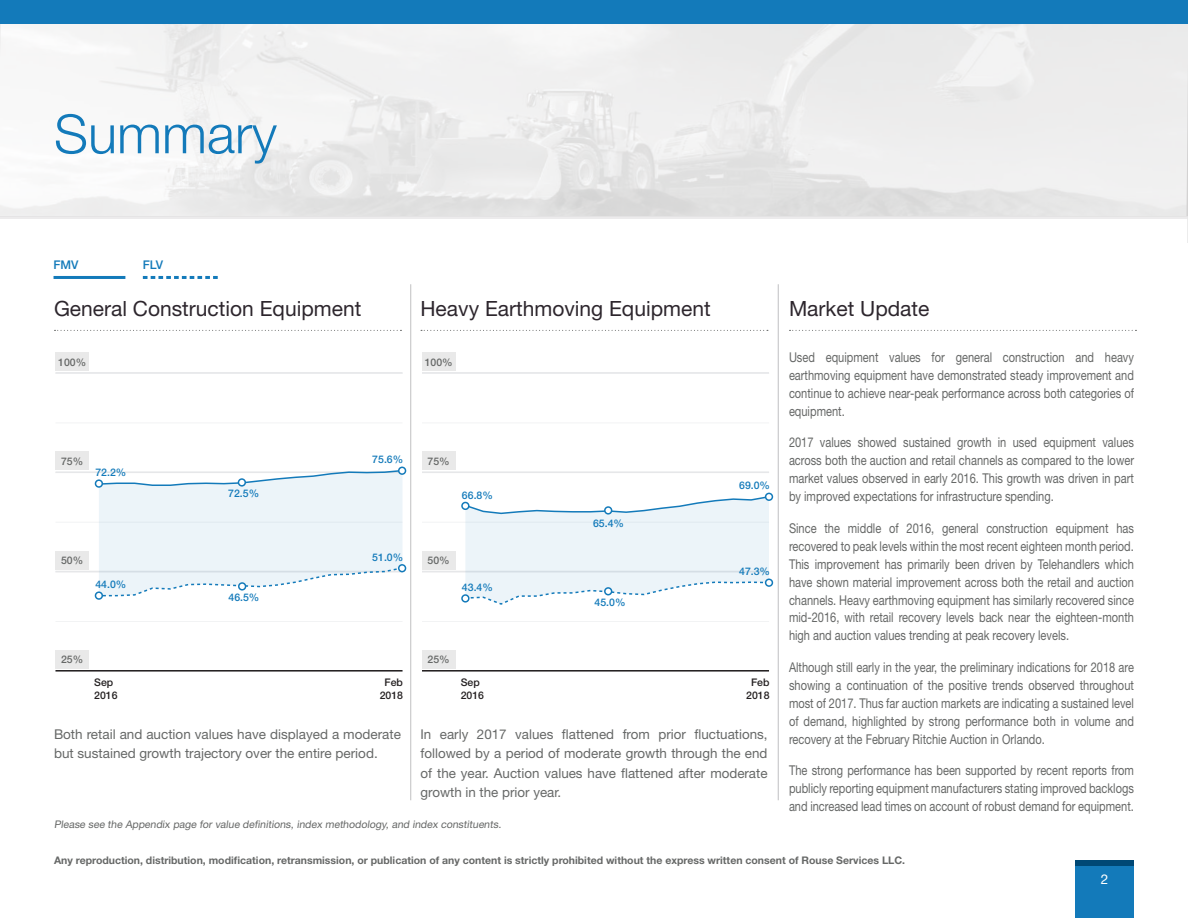
<style>
.page{position:relative;width:1188px;height:918px;background:#fff}
.page>*{position:absolute;margin:0;border:0;box-sizing:border-box;transform-origin:0 0}
.t1{font:300 54px "Helvetica Neue LT Std";color:#137aba}
.t2{font:21px "Helvetica Neue LT Std";color:#2d262d}
.t3{font:13.5px/18px "Helvetica Neue LT Std";color:#666867;text-align:justify;scale:.82 1}
.t4{font:13.5px/19.5px "Helvetica Neue LT Std";color:#666867}
.t5{font:13.5px "Helvetica Neue LT Std";color:#fff}
.t6{font:500 12px "Helvetica Neue LT Std";color:#137aba}
.t7{font:700 10.5px "Helvetica Neue LT Std";color:#666867}
.t8{font:10.5px "Helvetica Neue LT Std";color:#666867}
.t9{font:500 10.5px "Helvetica Neue LT Std";color:#137aba}
.t10{font:500 10.5px/12.6px "Helvetica Neue LT Std";color:#231f20}
.t11{font:500 10.5px "Helvetica Neue LT Std";color:#666867}
</style>
<div class="page">
<div style="left:1075px;top:860px;width:59px;height:58px;background:#137aba"></div>
<div style="left:1075px;top:860px;width:59px;height:6px;background:#004875"></div>
<svg style="left:0;top:24px;width:1188px;height:192px;fill:#eee"></svg>
<div style="left:0;top:0;width:1188px;height:24px;background:#137aba"></div>
<hr style="left:0;top:216px;width:1188px;height:3px;background:#e8e7e8">
<hr style="left:410px;top:284px;width:1px;height:516px;background:#c0c0c2">
<svg style="left:55px;top:330px;width:346px;height:1px"></svg>
<svg style="left:421px;top:330px;width:347px;height:1px"></svg>
<hr style="left:54px;top:276px;width:71px;height:3px;background:#137aba">
<svg style="left:144px;top:276px;width:72px;height:3px"></svg>
<hr style="left:778px;top:284px;width:1px;height:516px;background:#c0c0c2">
<svg style="left:790px;top:330px;width:346px;height:1px"></svg>
<hr style="left:422px;top:423px;width:347px;height:1px;background:#f2f3f4">
<hr style="left:422px;top:522px;width:347px;height:1px;background:#f2f3f4">
<hr style="left:422px;top:621px;width:347px;height:1px;background:#f2f3f4">
<hr style="left:422px;top:372px;width:347px;height:2px;background:#e6e7e9">
<hr style="left:422px;top:471px;width:347px;height:2px;background:#e6e7e9">
<hr style="left:422px;top:571px;width:347px;height:1px;background:#e6e7e9">
<hr style="left:422px;top:670px;width:347px;height:2px;background:#231f20">
<div style="left:422px;top:353px;width:33px;height:18px;background:#e9e9e9"></div>
<div style="left:422px;top:452px;width:33px;height:18px;background:#e9e9e9"></div>
<div style="left:422px;top:551px;width:33px;height:18px;background:#e9e9e9"></div>
<div style="left:422px;top:650px;width:33px;height:19px;background:#e9e9e9"></div>
<svg style="left:463px;top:496px;width:308px;height:109px"></svg>
<div style="left:605px;top:507px;width:7px;height:7px;background:#fff;border-radius:50%"></div>
<div style="left:604px;top:506px;width:8px;height:9px;border:2px solid #137aba;border-radius:50%"></div>
<div style="left:605px;top:588px;width:7px;height:7px;background:#fff;border-radius:50%"></div>
<div style="left:604px;top:587px;width:8px;height:8px;border:2px solid #137aba;border-radius:50%"></div>
<div style="left:766px;top:493px;width:6px;height:7px;background:#fff;border-radius:50%"></div>
<div style="left:765px;top:493px;width:8px;height:8px;border:2px solid #137aba;border-radius:50%"></div>
<div style="left:766px;top:579px;width:6px;height:7px;background:#fff;border-radius:50%"></div>
<div style="left:765px;top:579px;width:8px;height:8px;border:2px solid #137aba;border-radius:50%"></div>
<div style="left:462px;top:502px;width:7px;height:7px;background:#fff;border-radius:50%"></div>
<div style="left:461px;top:502px;width:9px;height:8px;border:2px solid #137aba;border-radius:50%"></div>
<div style="left:462px;top:595px;width:7px;height:7px;background:#fff;border-radius:50%"></div>
<div style="left:461px;top:594px;width:9px;height:9px;border:2px solid #137aba;border-radius:50%"></div>
<hr style="left:56px;top:423px;width:347px;height:1px;background:#f2f3f4">
<hr style="left:56px;top:522px;width:347px;height:1px;background:#f2f3f4">
<hr style="left:56px;top:621px;width:347px;height:1px;background:#f2f3f4">
<hr style="left:56px;top:372px;width:347px;height:2px;background:#e6e7e9">
<hr style="left:56px;top:471px;width:347px;height:2px;background:#e6e7e9">
<hr style="left:56px;top:571px;width:347px;height:1px;background:#e6e7e9">
<hr style="left:56px;top:670px;width:347px;height:2px;background:#231f20">
<div style="left:56px;top:353px;width:33px;height:18px;background:#e9e9e9"></div>
<div style="left:56px;top:452px;width:33px;height:18px;background:#e9e9e9"></div>
<div style="left:56px;top:551px;width:33px;height:18px;background:#e9e9e9"></div>
<div style="left:56px;top:650px;width:33px;height:19px;background:#e9e9e9"></div>
<svg style="left:97px;top:470px;width:307px;height:127px"></svg>
<div style="left:239px;top:583px;width:7px;height:7px;background:#fff;border-radius:50%"></div>
<div style="left:238px;top:582px;width:8px;height:9px;border:2px solid #137aba;border-radius:50%"></div>
<div style="left:95px;top:592px;width:7px;height:7px;background:#fff;border-radius:50%"></div>
<div style="left:95px;top:591px;width:8px;height:9px;border:2px solid #137aba;border-radius:50%"></div>
<div style="left:399px;top:565px;width:7px;height:7px;background:#fff;border-radius:50%"></div>
<div style="left:398px;top:564px;width:8px;height:8px;border:2px solid #137aba;border-radius:50%"></div>
<div style="left:238px;top:479px;width:7px;height:7px;background:#fff;border-radius:50%"></div>
<div style="left:238px;top:478px;width:8px;height:9px;border:2px solid #137aba;border-radius:50%"></div>
<div style="left:95px;top:480px;width:7px;height:7px;background:#fff;border-radius:50%"></div>
<div style="left:95px;top:479px;width:8px;height:9px;border:2px solid #137aba;border-radius:50%"></div>
<div style="left:399px;top:467px;width:7px;height:7px;background:#fff;border-radius:50%"></div>
<div style="left:398px;top:467px;width:8px;height:8px;border:2px solid #137aba;border-radius:50%"></div>
<p class="t1" style="left:54px;top:101px;width:225px">Summary</p>
<p class="t6" style="left:54px;top:257px;width:27px">FMV</p>
<p class="t6" style="left:143px;top:257px;width:22px">FLV</p>
<p class="t2" style="left:54px;top:296px;width:309px">General Construction Equipment</p>
<p class="t2" style="left:421px;top:296px;width:292px">Heavy Earthmoving Equipment</p>
<p class="t11" style="left:58px;top:356px;width:30px">100%</p>
<p class="t11" style="left:425px;top:356px;width:30px">100%</p>
<p class="t11" style="left:61px;top:455px;width:24px">75%</p>
<p class="t9" style="left:372px;top:453px;width:32px">75.6%</p>
<p class="t11" style="left:428px;top:455px;width:24px">75%</p>
<p class="t9" style="left:95px;top:466px;width:32px">72.2%</p>
<p class="t9" style="left:228px;top:487px;width:32px">72.5%</p>
<p class="t9" style="left:462px;top:489px;width:32px">66.8%</p>
<p class="t9" style="left:739px;top:479px;width:32px">69.0%</p>
<p class="t9" style="left:593px;top:517px;width:32px">65.4%</p>
<p class="t11" style="left:61px;top:554px;width:24px">50%</p>
<p class="t9" style="left:372px;top:551px;width:32px">51.0%</p>
<p class="t11" style="left:428px;top:554px;width:24px">50%</p>
<p class="t9" style="left:739px;top:565px;width:32px">47.3%</p>
<p class="t9" style="left:95px;top:578px;width:32px">44.0%</p>
<p class="t9" style="left:462px;top:581px;width:32px">43.4%</p>
<p class="t9" style="left:229px;top:591px;width:32px">46.5%</p>
<p class="t9" style="left:595px;top:596px;width:32px">45.0%</p>
<p class="t11" style="left:61px;top:653px;width:24px">25%</p>
<p class="t11" style="left:428px;top:653px;width:24px">25%</p>
<p class="t10" style="left:94px;top:676px;width:25px">Sep<br>2016</p>
<p class="t10" style="left:380px;top:676px;width:25px;text-align:center">Feb<br>2018</p>
<p class="t10" style="left:461px;top:676px;width:25px">Sep<br>2016</p>
<p class="t10" style="left:746px;top:676px;width:25px;text-align:center">Feb<br>2018</p>
<p class="t4" style="left:54px;top:724px;width:348px">Both retail and auction values have displayed a moderate but sustained growth trajectory over the entire period.</p>
<p class="t4" style="left:421px;top:724px;width:349px;text-align:justify">In early 2017 values flattened from prior fluctuations, followed by a period of moderate growth through the end of the year. Auction values have flattened after moderate growth in the prior year.</p>
<p class="t2" style="left:789px;top:296px;width:142px">Market Update</p>
<p class="t3" style="left:789px;top:348px;width:422px">Used equipment values for general construction and heavy earthmoving equipment have demonstrated steady improvement and continue to achieve near-peak performance across both categories of equipment.</p>
<p class="t3" style="left:789px;top:433px;width:422px">2017 values showed sustained growth in used equipment values across both the auction and retail channels as compared to the lower market values observed in early 2016. This growth was driven in part by improved expectations for infrastructure spending.</p>
<p class="t3" style="left:789px;top:519px;width:422px">Since the middle of 2016, general construction equipment has recovered to peak levels within the most recent eighteen month period.<br>This improvement has primarily been driven by Telehandlers which have shown material improvement across both the retail and auction channels. Heavy earthmoving equipment has similarly recovered since mid-2016, with retail recovery levels back near the eighteen-month high and auction values trending at peak recovery levels.</p>
<p class="t3" style="left:789px;top:658px;width:422px">Although still early in the year, the preliminary indications for 2018 are showing a continuation of the positive trends observed throughout most of 2017. Thus far auction markets are indicating a sustained level of demand, highlighted by strong performance both in volume and recovery at the February Ritchie Auction in Orlando.</p>
<p class="t3" style="left:789px;top:761px;width:422px">The strong performance has been supported by recent reports from publicly reporting equipment manufacturers stating improved backlogs and increased lead times on account of robust demand for equipment.</p>
<p class="t8" style="left:54px;top:818px;width:451px">Please see the Appendix page for value definitions, index methodology, and index constituents.</p>
<p class="t7" style="left:54px;top:854px;width:853px">Any reproduction, distribution, modification, retransmission, or publication of any content is strictly prohibited without the express written consent of Rouse Services LLC.</p>
<p class="t5" style="left:1101px;top:872px;width:9px">2</p>
</div>
